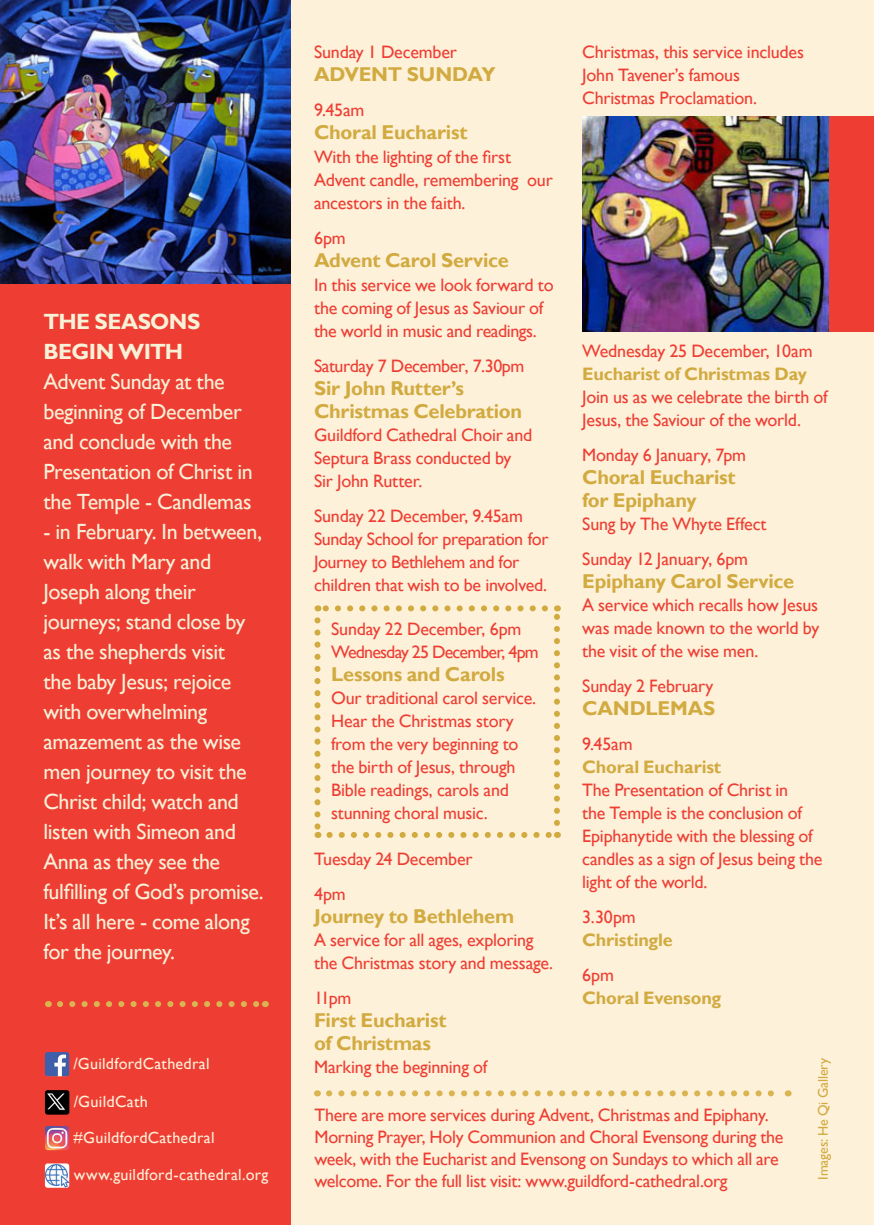
<style>
.page{position:relative;width:874px;height:1225px;background:#fff}
.page>*{position:absolute;margin:0;border:0;box-sizing:border-box;transform-origin:0 0}
.t1{font:22px/30px "Gill Sans";letter-spacing:-.02em;color:#f7f1d7}
.t2{font:700 22px "Gill Sans";letter-spacing:-.03em;color:#f7f1d7}
.t3{font:700 20px/23px "Gill Sans";letter-spacing:-.01em;color:#d1aa40}
.t4{font:18px/23px "Gill Sans";letter-spacing:-.015em;color:#ee3e34}
.t5{font:700 18px "Gill Sans";letter-spacing:-.01em;color:#d1aa40}
.t6{font:18px "Gill Sans";letter-spacing:-.045em;color:#ee3e34}
.t7{font:16.2px "Gill Sans";letter-spacing:.02em;color:#fef1d9}
.t8{font:16px "Gill Sans";letter-spacing:.015em;color:#fef1d9}
.t9{font:14px "Gill Sans";letter-spacing:-.005em;color:#d1aa40}
</style>
<div class="page">
<div style="left:0;top:0;width:873px;height:1225px;background:#fef1d9"></div>
<div style="left:0;top:0;width:291px;height:1225px;background:#ee3e34"></div>
<svg style="left:329px;top:1090px;width:445px;height:6px"></svg>
<svg style="left:60px;top:1001px;width:199px;height:6px"></svg>
<img style="left:0;top:0;width:291px;height:283px">
<div style="left:582px;top:116px;width:291px;height:216px;background:#ee3e34"></div>
<img style="left:582px;top:116px;width:246px;height:216px">
<img style="left:45px;top:1052px;width:24px;height:24px">
<img style="left:45px;top:1090px;width:24px;height:24px">
<img style="left:45px;top:1163px;width:24px;height:24px">
<img style="left:45px;top:1126px;width:24px;height:24px">
<svg style="left:329px;top:832px;width:221px;height:6px"></svg>
<svg style="left:314px;top:620px;width:6px;height:218px"></svg>
<svg style="left:554px;top:605px;width:5px;height:218px"></svg>
<svg style="left:317px;top:605px;width:227px;height:6px"></svg>
<p class="t2" style="left:43px;top:308px;width:158px">THE SEASONS</p>
<p class="t2" style="left:43px;top:338px;width:141px">BEGIN WITH</p>
<p class="t1" style="left:43px;top:366px;width:211px">Advent Sunday at the beginning of December and conclude with the<br>Presentation of Christ in the Temple - Candlemas</p>
<p class="t1" style="left:43px;top:516px;width:222px">- in February. In between, walk with Mary and<br>Joseph along their journeys; stand close by as the shepherds visit<br>the baby Jesus; rejoice with overwhelming amazement as the wise men journey to visit the<br>Christ child; watch and listen with Simeon and<br>Anna as they see the fulfilling of God’s promise.<br>It’s all here - come along for the journey.</p>
<p class="t8" style="left:73px;top:1053px;width:138px">/GuildfordCathedral</p>
<p class="t7" style="left:74px;top:1092px;width:76px">/GuildCath</p>
<p class="t8" style="left:73px;top:1127px;width:143px">#GuildfordCathedral</p>
<p class="t8" style="left:74px;top:1165px;width:196px">www.guildford-cathedral.org</p>
<p class="t4" style="left:582px;top:41px;width:223px">Christmas, this service includes<br>John Tavener’s famous</p>
<p class="t4" style="left:582px;top:87px;width:176px">Christmas Proclamation.</p>
<p class="t4" style="left:314px;top:41px;width:144px">Sunday 1 December</p>
<p class="t3" style="left:314px;top:63px;width:183px">ADVENT SUNDAY</p>
<p class="t4" style="left:314px;top:99px;width:52px">9.45am</p>
<p class="t3" style="left:314px;top:121px;width:155px">Choral Eucharist</p>
<p class="t4" style="left:314px;top:145px;width:240px">With the lighting of the first<br>Advent candle, remembering our ancestors in the faith.</p>
<p class="t4" style="left:314px;top:226px;width:33px">6pm</p>
<p class="t3" style="left:314px;top:249px;width:196px">Advent Carol Service</p>
<p class="t4" style="left:314px;top:273px;width:241px">In this service we look forward to the coming of Jesus as Saviour of the world in music and readings.</p>
<p class="t4" style="left:314px;top:354px;width:212px">Saturday 7 December, 7.30pm</p>
<p class="t3" style="left:314px;top:377px;width:209px">Sir John Rutter’s<br>Christmas Celebration</p>
<p class="t4" style="left:314px;top:423px;width:220px">Guildford Cathedral Choir and<br>Septura Brass conducted by<br>Sir John Rutter.</p>
<p class="t4" style="left:314px;top:504px;width:236px">Sunday 22 December, 9.45am<br>Sunday School for preparation for<br>Journey to Bethlehem and for children that wish to be involved.</p>
<p class="t4" style="left:331px;top:618px;width:192px">Sunday 22 December, 6pm</p>
<p class="t6" style="left:331px;top:641px;width:209px">Wednesday 25 December, 4pm</p>
<p class="t3" style="left:331px;top:663px;width:175px">Lessons and Carols</p>
<p class="t4" style="left:331px;top:687px;width:206px">Our traditional carol service.<br>Hear the Christmas story from the very beginning to the birth of Jesus, through<br>Bible readings, carols and stunning choral music.</p>
<p class="t4" style="left:314px;top:848px;width:160px">Tuesday 24 December</p>
<p class="t4" style="left:314px;top:883px;width:33px">4pm</p>
<p class="t3" style="left:314px;top:905px;width:202px">Journey to Bethlehem</p>
<p class="t4" style="left:314px;top:929px;width:240px">A service for all ages, exploring the Christmas story and message.</p>
<p class="t4" style="left:314px;top:987px;width:39px">11pm</p>
<p class="t3" style="left:314px;top:1009px;width:134px">First Eucharist</p>
<p class="t3" style="left:314px;top:1032px;width:118px">of Christmas</p>
<p class="t4" style="left:314px;top:1056px;width:175px">Marking the beginning of</p>
<p class="t4" style="left:582px;top:340px;width:232px">Wednesday 25 December, 10am</p>
<p class="t5" style="left:582px;top:363px;width:226px">Eucharist of Christmas Day</p>
<p class="t4" style="left:582px;top:386px;width:247px">Join us as we celebrate the birth of<br>Jesus, the Saviour of the world.</p>
<p class="t4" style="left:582px;top:444px;width:165px">Monday 6 January, 7pm</p>
<p class="t3" style="left:582px;top:466px;width:155px">Choral Eucharist</p>
<p class="t3" style="left:582px;top:489px;width:116px">for Epiphany</p>
<p class="t4" style="left:582px;top:513px;width:186px">Sung by The Whyte Effect</p>
<p class="t4" style="left:582px;top:548px;width:167px">Sunday 12 January, 6pm</p>
<p class="t3" style="left:582px;top:570px;width:213px">Epiphany Carol Service</p>
<p class="t4" style="left:582px;top:594px;width:238px;text-align:justify">A service which recalls how Jesus was made known to the world by the visit of the wise men.</p>
<p class="t4" style="left:582px;top:675px;width:133px">Sunday 2 February</p>
<p class="t3" style="left:582px;top:697px;width:135px">CANDLEMAS</p>
<p class="t4" style="left:582px;top:733px;width:52px">9.45am</p>
<p class="t5" style="left:582px;top:756px;width:140px">Choral Eucharist</p>
<p class="t4" style="left:582px;top:779px;width:242px">The Presentation of Christ in<br>the Temple is the conclusion of<br>Epiphanytide with the blessing of candles as a sign of Jesus being the light of the world.</p>
<p class="t4" style="left:582px;top:906px;width:55px">3.30pm</p>
<p class="t5" style="left:582px;top:929px;width:92px">Christingle</p>
<p class="t4" style="left:582px;top:964px;width:33px">6pm</p>
<p class="t5" style="left:582px;top:987px;width:140px">Choral Evensong</p>
<p class="t9" style="left:814px;top:1179px;width:124px;rotate:-90deg">Images: He Qi Gallery</p>
<p class="t4" style="left:314px;top:1104px;width:470px;line-height:22px">There are more services during Advent, Christmas and Epiphany.<br>Morning Prayer, Holy Communion and Choral Evensong during the week, with the Eucharist and Evensong on Sundays to which all are welcome. For the full list visit: www.guildford-cathedral.org</p>
</div>
